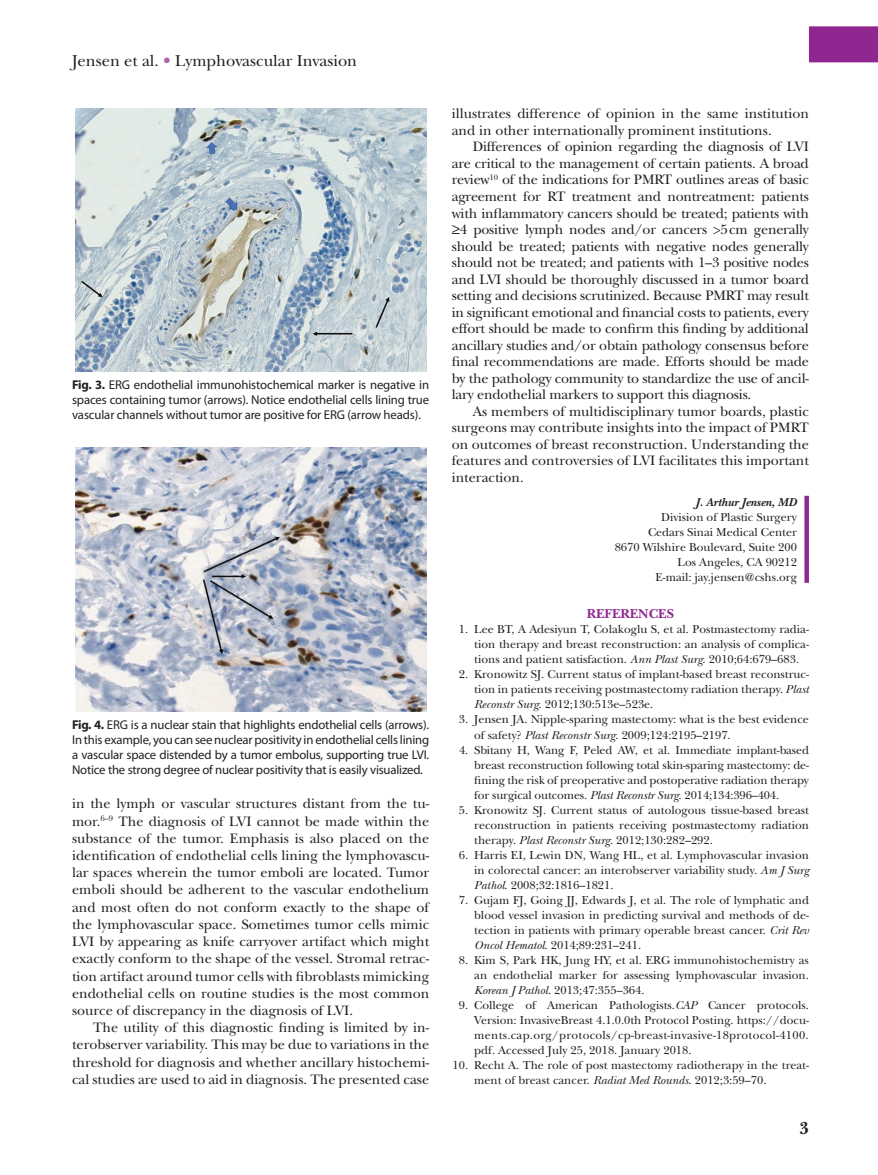
<style>
.page{position:relative;width:878px;height:1175px;background:#fff}
.page>*{position:absolute;margin:0;border:0;box-sizing:border-box;transform-origin:0 0}
.t1{font:700 18px "New Baskerville";color:#231f20}
.t2{font:16.5px "New Baskerville";color:#231f20}
.t3{font:14.25px/16.5px "New Baskerville";color:#231f20;text-align:justify}
.t4{font:700 13.5px "New Baskerville";color:#90268f}
.t5{font:12.75px/15px "Myriad Pro";letter-spacing:-.015em;color:#231f20;text-align:justify}
.t6{font:12px/15px "New Baskerville";color:#231f20;text-align:justify}
.t7{font:italic 700 12px "New Baskerville";color:#231f20}
.s1{color:#a966aa}
.s2{font-weight:700}
.s3{font-family:"Gandhari Unicode"}
.s4{font-style:italic}
</style>
<div class="page">
<div style="left:808px;top:26px;width:70px;height:36px;background:#90268f"></div>
<svg style="left:804px;top:496px;width:4px;height:87px"></svg>
<img style="left:75px;top:108px;width:351px;height:263px">
<img style="left:75px;top:448px;width:351px;height:263px">
<p class="t2" style="left:72px;top:51px;width:286px">Jensen et al. <span class="s1">•</span> Lymphovascular Invasion</p>
<p class="t5" style="left:72px;top:377px;width:359px"><span class="s2">Fig. 3.</span> ERG endothelial immunohistochemical marker is negative in spaces containing tumor (arrows). Notice endothelial cells lining true vascular channels without tumor are positive for ERG (arrow heads).</p>
<p class="t5" style="left:72px;top:717px;width:359px"><span class="s2">Fig. 4.</span> ERG is a nuclear stain that highlights endothelial cells (arrows).<br>In this example, you can see nuclear positivity in endothelial cells lining a vascular space distended by a tumor embolus, supporting true LVI.<br>Notice the strong degree of nuclear positivity that is easily visualized.</p>
<p class="t3" style="left:72px;top:795px;width:359px;line-height:17.2px">in the lymph or vascular structures distant from the tu&shy;mor.<sup>6–9</sup> The diagnosis of LVI cannot be made within the substance of the tumor. Emphasis is also placed on the identification of endothelial cells lining the lymphovascu&shy;lar spaces wherein the tumor emboli are located. Tumor emboli should be adherent to the vascular endothelium and most often do not conform exactly to the shape of the lymphovascular space. Sometimes tumor cells mimic LVI by appearing as knife carryover artifact which might exactly conform to the shape of the vessel. Stromal retrac&shy;tion artifact around tumor cells with fibroblasts mimicking endothelial cells on routine studies is the most common source of discrepancy in the diagnosis of LVI.</p>
<p class="t3" style="left:72px;top:1019px;width:359px;line-height:17.2px;text-indent:21px">The utility of this diagnostic finding is limited by in&shy;terobserver variability. This may be due to variations in the threshold for diagnosis and whether ancillary histochemi&shy;cal studies are used to aid in diagnosis. The presented case</p>
<p class="t3" style="left:452px;top:106px;width:359px">illustrates difference of opinion in the same institution and in other internationally prominent institutions.</p>
<p class="t3" style="left:451px;top:139px;width:359px;text-indent:21px">Differences of opinion regarding the diagnosis of LVI are critical to the management of certain patients. A broad review<sup>10</sup> of the indications for PMRT outlines areas of basic agreement for RT treatment and nontreatment: patients with inflammatory cancers should be treated; patients with <span class="s3">≥</span>4 positive lymph nodes and/or cancers &gt;5cm generally should be treated; patients with negative nodes generally should not be treated; and patients with 1–3 positive nodes and LVI should be thoroughly discussed in a tumor board setting and decisions scrutinized. Because PMRT may result in significant emotional and financial costs to patients, every effort should be made to confirm this finding by additional ancillary studies and/or obtain pathology consensus before final recommendations are made. Efforts should be made by the pathology community to standardize the use of ancil&shy;lary endothelial markers to support this diagnosis.</p>
<p class="t3" style="left:451px;top:403px;width:359px;text-indent:21px">As members of multidisciplinary tumor boards, plastic surgeons may contribute insights into the impact of PMRT on outcomes of breast reconstruction. Understanding the features and controversies of LVI facilitates this important interaction.</p>
<p class="t7" style="left:695px;top:495px;width:103px">J. Arthur Jensen, MD</p>
<p class="t6" style="left:614px;top:509px;width:184px;text-align:right">Division of Plastic Surgery<br>Cedars Sinai Medical Center<br>8670 Wilshire Boulevard, Suite 200<br>Los Angeles, CA 90212<br>E-mail: jay.jensen@cshs.org</p>
<p class="t4" style="left:586px;top:606px;width:89px">REFERENCES</p>
<p class="t6" style="left:474px;top:622px;width:336px;text-indent:-15px">1. Lee BT, A Adesiyun T, Colakoglu S, et al. Postmastectomy radia&shy;tion therapy and breast reconstruction: an analysis of complica&shy;tions and patient satisfaction. <span class="s4">Ann Plast Surg</span>. 2010;64:679–683.</p>
<p class="t6" style="left:474px;top:667px;width:336px;text-indent:-15px">2. Kronowitz SJ. Current status of implant-based breast reconstruc&shy;tion in patients receiving postmastectomy radiation therapy. <span class="s4">Plast Reconstr Surg</span>. 2012;130:513e–523e.</p>
<p class="t6" style="left:474px;top:712px;width:336px;text-indent:-15px">3. Jensen JA. Nipple-sparing mastectomy: what is the best evidence of safety? <span class="s4">Plast Reconstr Surg</span>. 2009;124:2195–2197.</p>
<p class="t6" style="left:474px;top:742px;width:336px;text-indent:-15px">4. Sbitany H, Wang F, Peled AW, et al. Immediate implant-based breast reconstruction following total skin-sparing mastectomy: de&shy;fining the risk of preoperative and postoperative radiation therapy for surgical outcomes. <span class="s4">Plast Reconstr Surg</span>. 2014;134:396–404.</p>
<p class="t6" style="left:474px;top:802px;width:336px;text-indent:-15px">5. Kronowitz SJ. Current status of autologous tissue-based breast reconstruction in patients receiving postmastectomy radiation therapy. <span class="s4">Plast Reconstr Surg</span>. 2012;130:282–292.</p>
<p class="t6" style="left:474px;top:847px;width:336px;text-indent:-15px">6. Harris EI, Lewin DN, Wang HL, et al. Lymphovascular invasion in colorectal cancer: an interobserver variability study. <span class="s4">Am J Surg Pathol</span>. 2008;32:1816–1821.</p>
<p class="t6" style="left:474px;top:892px;width:336px;text-indent:-15px">7. Gujam FJ, Going JJ, Edwards J, et al. The role of lymphatic and blood vessel invasion in predicting survival and methods of de&shy;tection in patients with primary operable breast cancer. <span class="s4">Crit Rev Oncol Hematol</span>. 2014;89:231–241.</p>
<p class="t6" style="left:474px;top:952px;width:336px;text-indent:-15px">8. Kim S, Park HK, Jung HY, et al. ERG immunohistochemistry as an endothelial marker for assessing lymphovascular invasion.<br><span class="s4">Korean J Pathol</span>. 2013;47:355–364.</p>
<p class="t6" style="left:474px;top:997px;width:336px;text-indent:-15px">9. College of American Pathologists.<span class="s4">CAP</span> Cancer protocols.<br>Version: InvasiveBreast 4.1.0.0th Protocol Posting. https://docu&shy;ments.cap.org/protocols/cp-breast-invasive-18protocol-4100. pdf. Accessed July 25, 2018. January 2018.</p>
<p class="t6" style="left:474px;top:1057px;width:336px;text-indent:-22px">10. Recht A. The role of post mastectomy radiotherapy in the treat&shy;ment of breast cancer. <span class="s4">Radiat Med Rounds</span>. 2012;3:59–70.</p>
<p class="t1" style="left:799px;top:1118px;width:11px">3</p>
</div>
